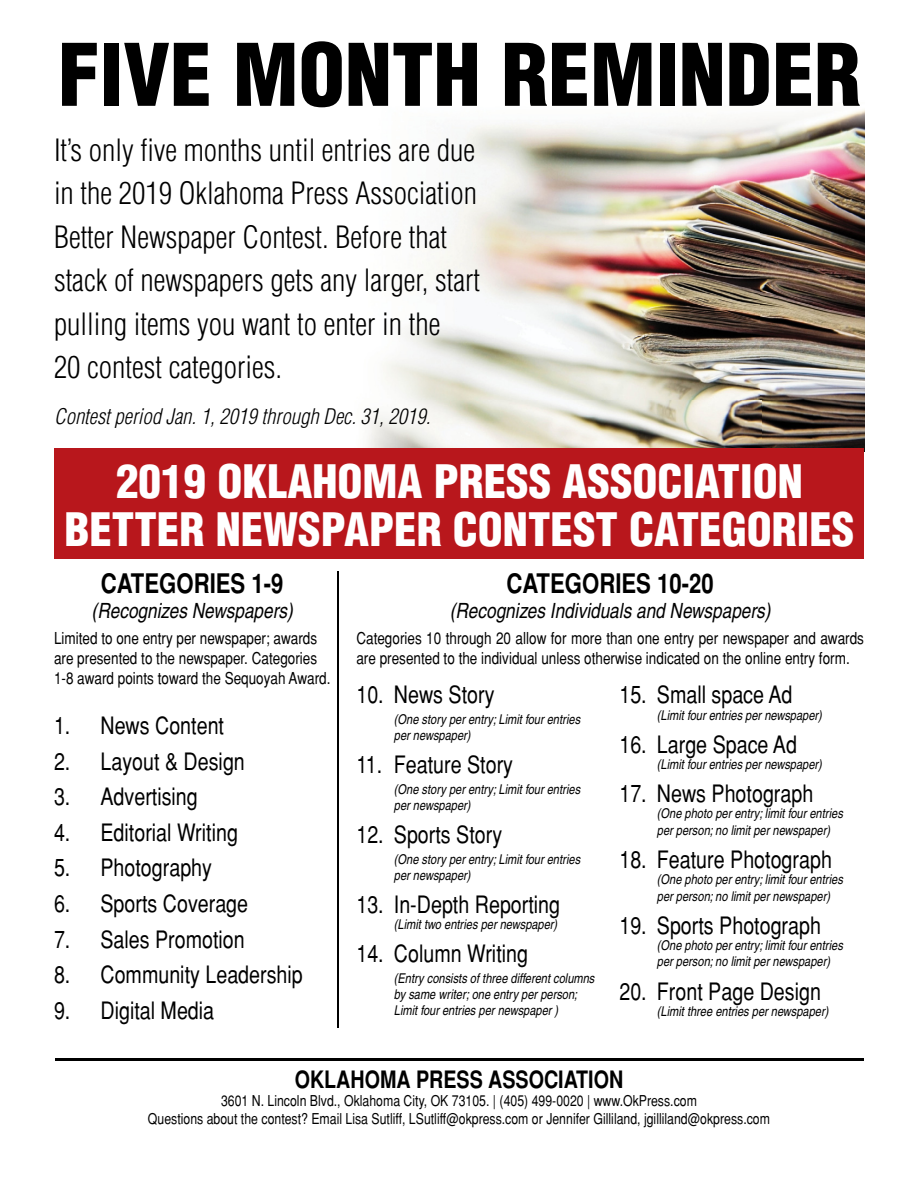
<style>
.page{position:relative;width:918px;height:1188px;background:#fff}
.page>*{position:absolute;margin:0;border:0;box-sizing:border-box;transform-origin:0 0}
.t1{font:900 condensed 84px "Helvetica";color:#000}
.t2{font:900 condensed 45px/48px "Helvetica";color:#fff;text-align:center}
.t3{font:300 condensed 30px/43.5px "Helvetica";color:#000}
.t4{font:700 condensed 27px "Helvetica";color:#000}
.t5{font:condensed 24px "Helvetica";color:#000}
.t6{font:700 condensed 24px "Helvetica";color:#000}
.t7{font:italic condensed 21px "Helvetica";color:#000}
.t8{font:italic 300 condensed 21px "Helvetica";color:#000}
.t9{font:condensed 16.5px/19.8px "Helvetica";color:#000}
.t10{font:condensed 15px/18px "Helvetica";color:#000;text-align:center}
.t11{font:italic condensed 13.5px/16.2px "Helvetica";color:#000}
</style>
<div class="page">
<img style="left:367px;top:110px;width:497px;height:338px">
<div style="left:54px;top:448px;width:810px;height:111px;background:#b8171c"></div>
<hr style="left:337px;top:572px;width:2px;height:456px;background:#000">
<hr style="left:55px;top:1058px;width:808px;height:3px;background:#000">
<h1 class="t1" style="left:58px;top:43px;width:805px">FIVE MONTH REMINDER</h1>
<h3 class="t3" style="left:54px;top:131px;width:428px">It’s only five months until entries are due in the 2019 Oklahoma Press Association Better Newspaper Contest. Before that stack of newspapers gets any larger, start pulling items you want to enter in the<br>20 contest categories.</h3>
<h3 class="t8" style="left:54px;top:408px;width:378px">Contest period Jan. 1, 2019 through Dec. 31, 2019.</h3>
<h2 class="t2" style="left:64px;top:461px;width:791px">2019 OKLAHOMA PRESS ASSOCIATION<br>BETTER NEWSPAPER CONTEST CATEGORIES</h2>
<h3 class="t4" style="left:101px;top:573px;width:184px">CATEGORIES 1-9</h3>
<h3 class="t7" style="left:92px;top:603px;width:203px">(Recognizes Newspapers)</h3>
<p class="t9" style="left:54px;top:630px;width:278px">Limited to one entry per newspaper; awards are presented to the newspaper. Categories<br>1-8 award points toward the Sequoyah Award.</p>
<h3 class="t5" style="left:54px;top:717px;width:172px">1. News Content</h3>
<h3 class="t5" style="left:54px;top:753px;width:192px">2. Layout &amp; Design</h3>
<h3 class="t5" style="left:54px;top:788px;width:145px">3. Advertising</h3>
<h3 class="t5" style="left:54px;top:824px;width:185px">4. Editorial Writing</h3>
<h3 class="t5" style="left:54px;top:859px;width:160px">5. Photography</h3>
<h3 class="t5" style="left:54px;top:895px;width:196px">6. Sports Coverage</h3>
<h3 class="t5" style="left:54px;top:930px;width:192px">7. Sales Promotion</h3>
<h3 class="t5" style="left:54px;top:966px;width:250px">8. Community Leadership</h3>
<h3 class="t5" style="left:54px;top:1001px;width:162px">9. Digital Media</h3>
<h3 class="t4" style="left:507px;top:573px;width:209px">CATEGORIES 10-20</h3>
<h3 class="t7" style="left:450px;top:603px;width:322px">(Recognizes Individuals and Newspapers)</h3>
<p class="t9" style="left:356px;top:630px;width:509px">Categories 10 through 20 allow for more than one entry per newspaper and awards are presented to the individual unless otherwise indicated on the online entry form.</p>
<h3 class="t5" style="left:356px;top:686px;width:140px">10. News Story</h3>
<p class="t11" style="left:394px;top:712px;width:188px">(One story per entry; Limit four entries per newspaper)</p>
<h3 class="t5" style="left:356px;top:756px;width:158px">11. Feature Story</h3>
<p class="t11" style="left:394px;top:782px;width:188px">(One story per entry; Limit four entries per newspaper)</p>
<h3 class="t5" style="left:356px;top:826px;width:147px">12. Sports Story</h3>
<p class="t11" style="left:394px;top:852px;width:188px">(One story per entry; Limit four entries per newspaper)</p>
<h3 class="t5" style="left:356px;top:896px;width:205px">13. In-Depth Reporting</h3>
<p class="t11" style="left:394px;top:918px;width:165px">(Limit two entries per newspaper)</p>
<h3 class="t5" style="left:356px;top:945px;width:173px">14. Column Writing</h3>
<p class="t11" style="left:394px;top:971px;width:202px">(Entry consists of three different columns by same writer; one entry per person;<br>Limit four entries per newspaper )</p>
<h3 class="t5" style="left:619px;top:686px;width:175px">15. Small space Ad</h3>
<p class="t11" style="left:657px;top:708px;width:167px">(Limit four entries per newspaper)</p>
<h3 class="t5" style="left:619px;top:736px;width:179px">16. Large Space Ad</h3>
<p class="t11" style="left:657px;top:757px;width:167px">(Limit four entries per newspaper)</p>
<h3 class="t5" style="left:619px;top:785px;width:195px">17. News Photograph</h3>
<p class="t11" style="left:657px;top:807px;width:187px">(One photo per entry; limit four entries per person; no limit per newspaper)</p>
<h3 class="t5" style="left:619px;top:851px;width:214px">18. Feature Photograph</h3>
<p class="t11" style="left:657px;top:872px;width:187px">(One photo per entry; limit four entries per person; no limit per newspaper)</p>
<h3 class="t5" style="left:619px;top:916px;width:203px">19. Sports Photograph</h3>
<p class="t11" style="left:657px;top:938px;width:187px">(One photo per entry; limit four entries per person; no limit per newspaper)</p>
<h3 class="t5" style="left:619px;top:982px;width:203px">20. Front Page Design</h3>
<p class="t11" style="left:657px;top:1004px;width:173px">(Limit three entries per newspaper)</p>
<h3 class="t6" style="left:295px;top:1071px;width:330px">OKLAHOMA PRESS ASSOCIATION</h3>
<p class="t10" style="left:148px;top:1093px;width:624px">3601 N. Lincoln Blvd., Oklahoma City, OK 73105. | (405) 499-0020 | www.OkPress.com<br>Questions about the contest? Email Lisa Sutliff, LSutliff@okpress.com or Jennifer Gilliland, jgilliland@okpress.com</p>
</div>
